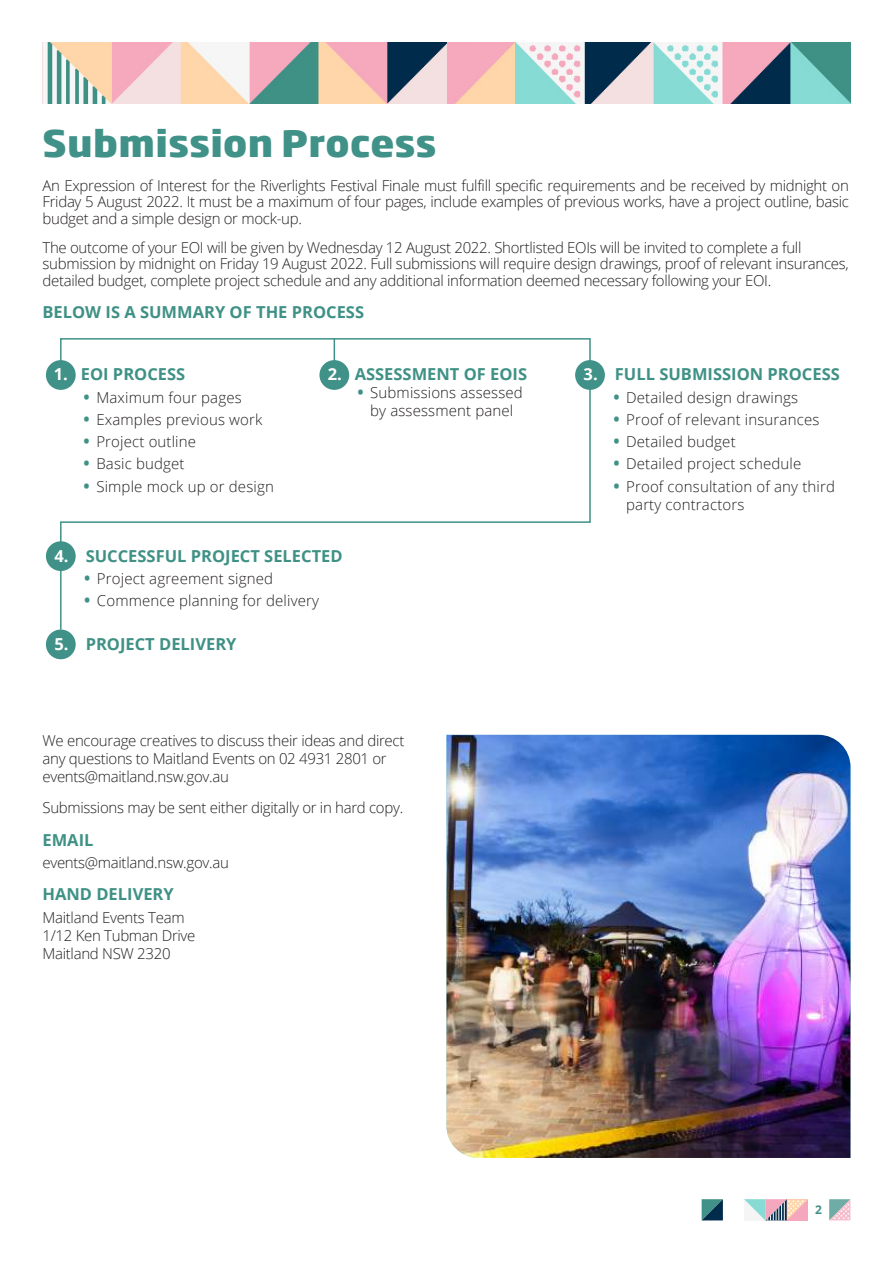
<style>
.page{position:relative;width:893px;height:1263px;background:#fff}
.page>*{position:absolute;margin:0;border:0;box-sizing:border-box;transform-origin:0 0}
.t1{font:800 36px "Soho Gothic Std";letter-spacing:.01em;color:#409187}
.t2{font:700 16.5px "Open Sans";color:#3f9185}
.t3{font:300 15px/16.5px "Open Sans";letter-spacing:-.02em;color:#231f20}
.t4{font:300 15px/18px "Open Sans";letter-spacing:.01em;color:#231f20;text-align:center}
.t5{font:700 12px "Open Sans";color:#409187}
.s1{color:#fff}
.s2{font-weight:700;font-size:16.5px;color:#3f9185}
</style>
<div class="page">
<img style="left:43px;top:43px;width:807px;height:60px">
<svg style="left:829px;top:1199px;width:21px;height:21px"></svg>
<svg style="left:702px;top:1199px;width:21px;height:21px"></svg>
<svg style="left:744px;top:1199px;width:64px;height:21px"></svg>
<div style="left:46px;top:360px;width:30px;height:30px;background:#409187;border-radius:50%"></div>
<div style="left:319px;top:360px;width:30px;height:30px;background:#409187;border-radius:50%"></div>
<div style="left:575px;top:360px;width:30px;height:30px;background:#409187;border-radius:50%"></div>
<div style="left:46px;top:541px;width:30px;height:30px;background:#409187;border-radius:50%"></div>
<div style="left:46px;top:629px;width:30px;height:30px;background:#409187;border-radius:50%"></div>
<div style="left:60px;top:338px;width:531px;height:26px;border:2px solid #409187"></div>
<svg style="left:334px;top:338px;width:1px;height:25px"></svg>
<hr style="left:60px;top:569px;width:2px;height:60px;background:#409187">
<svg style="left:59px;top:387px;width:532px;height:158px"></svg>
<img style="left:446px;top:735px;width:404px;height:423px">
<h1 class="t1" style="left:43px;top:128px;width:395px">Submission Process</h1>
<p class="t3" style="left:43px;top:177px;width:808px;text-align:justify">An Expression of Interest for the Riverlights Festival Finale must fulfill specific requirements and be received by midnight on Friday 5 August 2022. It must be a maximum of four pages, include examples of previous works, have a project outline, basic budget and a simple design or mock-up.</p>
<p class="t3" style="left:43px;top:239px;width:808px">The outcome of your EOI will be given by Wednesday 12 August 2022. Shortlisted EOIs will be invited to complete a full submission by midnight on Friday 19 August 2022. Full submissions will require design drawings, proof of relevant insurances, detailed budget, complete project schedule and any additional information deemed necessary following your EOI.</p>
<p class="t2" style="left:43px;top:306px;width:323px">BELOW IS A SUMMARY OF THE PROCESS</p>
<p class="t2" style="left:54px;top:368px;width:133px"><span class="s1">1.</span> EOI PROCESS</p>
<p class="t4" style="left:84px;top:388px;width:160px"><span class="s2">•</span> Maximum four pages</p>
<p class="t4" style="left:84px;top:410px;width:180px"><span class="s2">•</span> Examples previous work</p>
<p class="t4" style="left:84px;top:432px;width:114px"><span class="s2">•</span> Project outline</p>
<p class="t4" style="left:84px;top:455px;width:102px"><span class="s2">•</span> Basic budget</p>
<p class="t4" style="left:84px;top:477px;width:192px"><span class="s2">•</span> Simple mock up or design</p>
<p class="t2" style="left:328px;top:368px;width:201px"><span class="s1">2.</span> ASSESSMENT OF EOIS</p>
<p class="t4" style="left:357px;top:384px;width:167px"><span class="s2">•</span> Submissions assessed by assessment panel</p>
<p class="t2" style="left:54px;top:550px;width:290px"><span class="s1">4.</span> SUCCESSFUL PROJECT SELECTED</p>
<p class="t4" style="left:84px;top:569px;width:190px"><span class="s2">•</span> Project agreement signed</p>
<p class="t4" style="left:84px;top:591px;width:236px"><span class="s2">•</span> Commence planning for delivery</p>
<p class="t2" style="left:54px;top:638px;width:184px"><span class="s1">5.</span> PROJECT DELIVERY</p>
<p class="t3" style="left:43px;top:733px;width:363px;line-height:18px">We encourage creatives to discuss their ideas and direct any questions to Maitland Events on 02 4931 2801 or events@maitland.nsw.gov.au</p>
<p class="t3" style="left:43px;top:799px;width:362px">Submissions may be sent either digitally or in hard copy.</p>
<p class="t2" style="left:43px;top:834px;width:52px">EMAIL</p>
<p class="t3" style="left:43px;top:854px;width:188px">events@maitland.nsw.gov.au</p>
<p class="t2" style="left:43px;top:888px;width:133px">HAND DELIVERY</p>
<p class="t3" style="left:43px;top:908px;width:154px;line-height:18px">Maitland Events Team<br>1/12 Ken Tubman Drive<br>Maitland NSW 2320</p>
<p class="t2" style="left:584px;top:368px;width:258px"><span class="s1">3.</span> FULL SUBMISSION PROCESS</p>
<p class="t4" style="left:613px;top:388px;width:186px"><span class="s2">•</span> Detailed design drawings</p>
<p class="t4" style="left:613px;top:410px;width:207px"><span class="s2">•</span> Proof of relevant insurances</p>
<p class="t4" style="left:613px;top:432px;width:124px"><span class="s2">•</span> Detailed budget</p>
<p class="t4" style="left:613px;top:455px;width:189px"><span class="s2">•</span> Detailed project schedule</p>
<p class="t4" style="left:626px;top:477px;width:210px;text-align:left;text-indent:-13px"><span class="s2">•</span> Proof consultation of any third party contractors</p>
<p class="t5" style="left:815px;top:1206px;width:8px">2</p>
</div>
